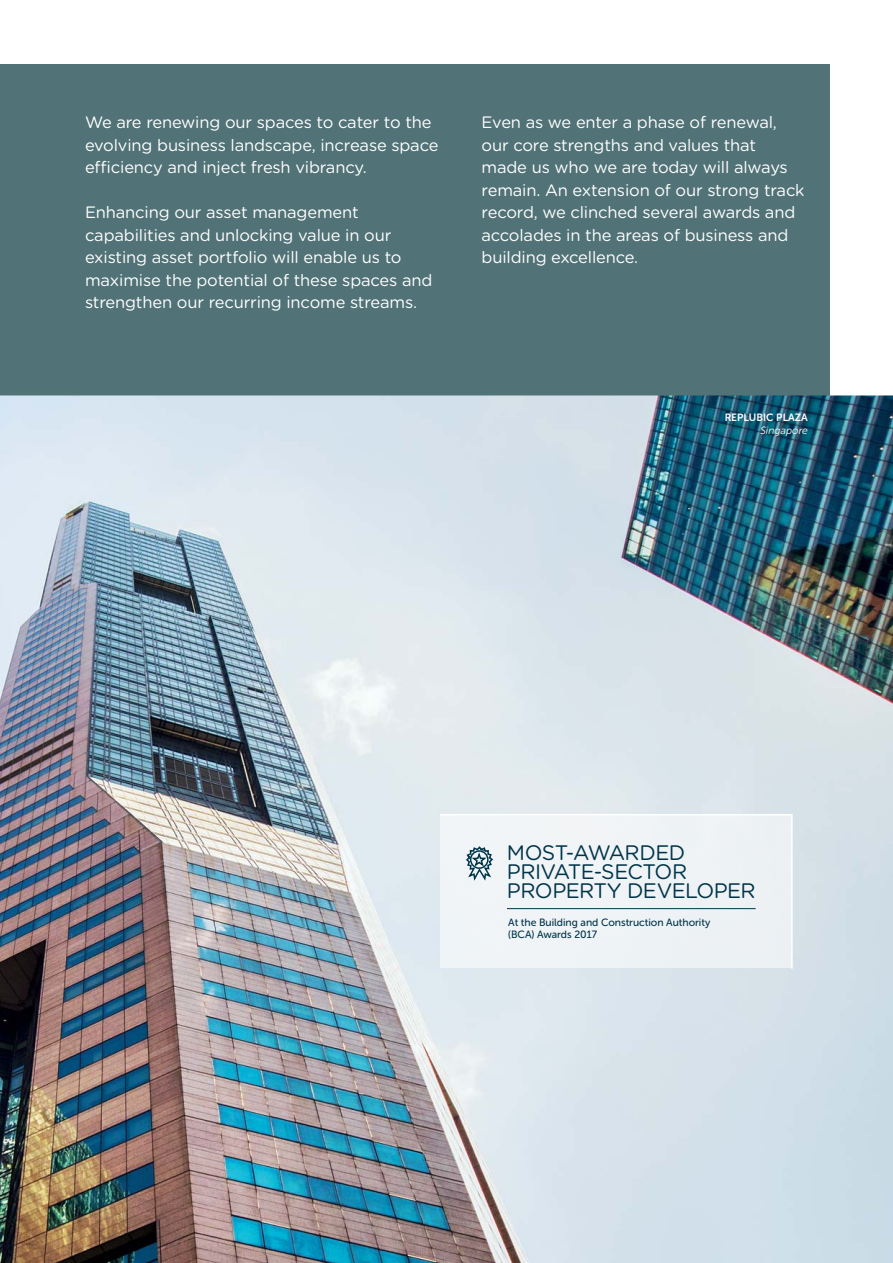
<style>
.page{position:relative;width:893px;height:1263px;background:#fff}
.page>*{position:absolute;margin:0;border:0;box-sizing:border-box;transform-origin:0 0}
.t1{font:21px/19.2px "Gotham Rounded";letter-spacing:-.03em;color:#00354a}
.t2{font:16.5px/22.5px "Gotham Rounded";letter-spacing:-.01em;color:#fff}
.t3{font:10.5px/12px "Museo Sans Rounded 500";color:#00354a}
.t4{font:10.5px "Museo Sans Rounded 700";letter-spacing:.005em;color:#fff}
.t5{font:italic 10.5px "Museo Sans Rounded 300";letter-spacing:.005em;color:#fff}
</style>
<div class="page">
<div style="left:0;top:64px;width:829px;height:952px;background:#517276"></div>
<img style="left:0;top:395px;width:893px;height:868px">
<div style="left:439px;top:813px;width:354px;height:157px;background:#eff3f6"></div>
<hr style="left:507px;top:908px;width:249px;height:1px;background:#00354a">
<svg style="left:465px;top:845px;width:29px;height:38px"></svg>
<p class="t2" style="left:85px;top:112px;width:355px">We are renewing our spaces to cater to the evolving business landscape, increase space efficiency and inject fresh vibrancy.</p>
<p class="t2" style="left:85px;top:202px;width:349px">Enhancing our asset management capabilities and unlocking value in our existing asset portfolio will enable us to maximise the potential of these spaces and strengthen our recurring income streams.</p>
<p class="t2" style="left:482px;top:112px;width:325px">Even as we enter a phase of renewal, our core strengths and values that made us who we are today will always remain. An extension of our strong track record, we clinched several awards and accolades in the areas of business and building excellence.</p>
<p class="t4" style="left:725px;top:413px;width:85px">REPLUBIC PLAZA</p>
<p class="t5" style="left:760px;top:427px;width:49px">Singapore</p>
<p class="t1" style="left:507px;top:844px;width:250px">MOST-AWARDED<br>PRIVATE-SECTOR<br>PROPERTY DEVELOPER</p>
<p class="t3" style="left:508px;top:918px;width:203px">At the Building and Construction Authority (BCA) Awards 2017</p>
</div>
